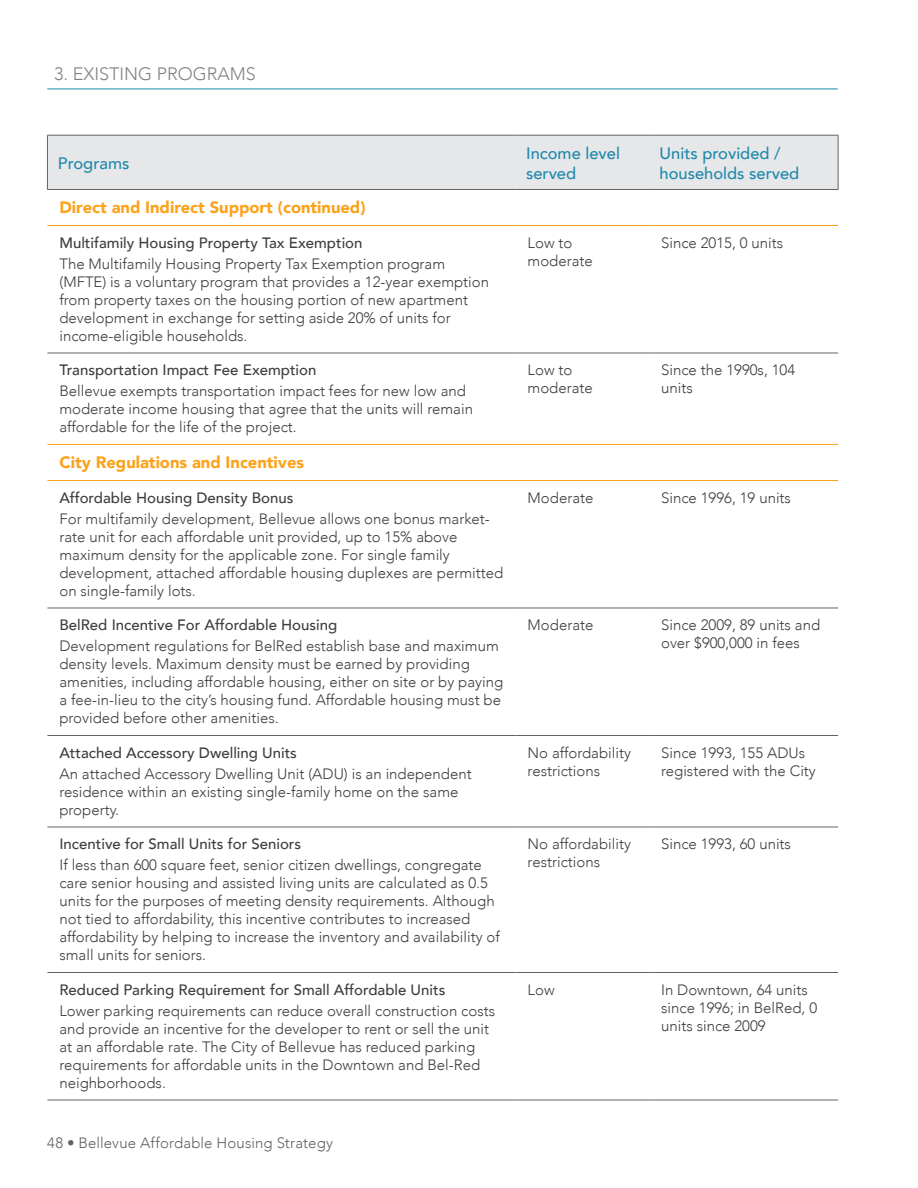
<style>
.page{position:relative;width:918px;height:1188px;background:#fff}
.page>*{position:absolute;margin:0;border:0;box-sizing:border-box;transform-origin:0 0}
.Header_Title{font:300 18px "Avenir";color:#808285}
.Table_SubTitle{font:900 16.5px "Avenir";color:#fca21b}
.Table_header_row{font:500 16.5px/19.8px "Avenir";color:#1f89ab}
.Table_text{font:300 15px/18px "Avenir";color:#3e3e3f}
.Table_subheading{font:500 15px "Avenir";color:#3e3e3f}
.t1{font:300 15px "Avenir";letter-spacing:.005em;color:#636366}
</style>
<div class="page">
<hr style="left:47px;top:89px;width:791px;height:1px;background:#1f89ab">
<div style="left:48px;top:136px;width:790px;height:53px;background:#e6e7e9"></div>
<hr style="left:47px;top:135px;width:469px;height:1px;background:#636366">
<hr style="left:47px;top:135px;width:1px;height:54px;background:#636366">
<hr style="left:516px;top:135px;width:133px;height:1px;background:#636366">
<hr style="left:649px;top:135px;width:189px;height:1px;background:#636366">
<hr style="left:838px;top:135px;width:1px;height:54px;background:#636366">
<hr style="left:47px;top:189px;width:469px;height:1px;background:#636366">
<hr style="left:516px;top:189px;width:133px;height:1px;background:#636366">
<hr style="left:649px;top:189px;width:189px;height:1px;background:#636366">
<hr style="left:47px;top:353px;width:469px;height:1px;background:#636366">
<hr style="left:516px;top:353px;width:133px;height:1px;background:#636366">
<hr style="left:649px;top:353px;width:189px;height:1px;background:#636366">
<hr style="left:47px;top:608px;width:469px;height:1px;background:#636366">
<hr style="left:516px;top:608px;width:133px;height:1px;background:#636366">
<hr style="left:649px;top:608px;width:189px;height:1px;background:#636366">
<hr style="left:47px;top:735px;width:469px;height:1px;background:#636366">
<hr style="left:516px;top:735px;width:133px;height:1px;background:#636366">
<hr style="left:649px;top:735px;width:189px;height:1px;background:#636366">
<hr style="left:47px;top:444px;width:469px;height:1px;background:#fca21b">
<hr style="left:516px;top:444px;width:133px;height:1px;background:#fca21b">
<hr style="left:649px;top:444px;width:189px;height:1px;background:#fca21b">
<hr style="left:47px;top:480px;width:469px;height:1px;background:#fca21b">
<hr style="left:516px;top:480px;width:133px;height:1px;background:#fca21b">
<hr style="left:649px;top:480px;width:189px;height:1px;background:#fca21b">
<hr style="left:47px;top:225px;width:469px;height:1px;background:#fca21b">
<hr style="left:516px;top:225px;width:133px;height:1px;background:#fca21b">
<hr style="left:649px;top:225px;width:189px;height:1px;background:#fca21b">
<hr style="left:47px;top:827px;width:469px;height:1px;background:#636366">
<hr style="left:516px;top:827px;width:133px;height:1px;background:#636366">
<hr style="left:649px;top:827px;width:189px;height:1px;background:#636366">
<hr style="left:47px;top:972px;width:469px;height:1px;background:#636366">
<hr style="left:516px;top:972px;width:133px;height:1px;background:#636366">
<hr style="left:649px;top:972px;width:189px;height:1px;background:#636366">
<hr style="left:47px;top:1100px;width:469px;height:1px;background:#636366">
<hr style="left:516px;top:1100px;width:133px;height:1px;background:#636366">
<hr style="left:649px;top:1100px;width:189px;height:1px;background:#636366">
<p class="Header_Title" style="left:54px;top:64px;width:203px">3. EXISTING PROGRAMS</p>
<p class="Table_header_row" style="left:58px;top:153px;width:73px">Programs</p>
<p class="Table_header_row" style="left:526px;top:143px;width:95px">Income level served</p>
<p class="Table_header_row" style="left:660px;top:143px;width:141px">Units provided / households served</p>
<p class="Table_SubTitle" style="left:59px;top:194px;width:308px">Direct and Indirect Support (continued)</p>
<p class="Table_subheading" style="left:59px;top:230px;width:305px">Multifamily Housing Property Tax Exemption</p>
<p class="Table_text" style="left:59px;top:255px;width:431px">The Multifamily Housing Property Tax Exemption program (MFTE) is a voluntary program that provides a 12-year exemption from property taxes on the housing portion of new apartment development in exchange for setting aside 20% of units for income-eligible households.</p>
<p class="Table_text" style="left:528px;top:234px;width:67px">Low to moderate</p>
<p class="Table_text" style="left:661px;top:234px;width:124px">Since 2015, 0 units</p>
<p class="Table_subheading" style="left:59px;top:357px;width:259px">Transportation Impact Fee Exemption</p>
<p class="Table_text" style="left:59px;top:382px;width:415px">Bellevue exempts transportation impact fees for new low and moderate income housing that agree that the units will remain affordable for the life of the project.</p>
<p class="Table_SubTitle" style="left:59px;top:449px;width:246px">City Regulations and Incentives</p>
<p class="Table_subheading" style="left:59px;top:485px;width:235px">Affordable Housing Density Bonus</p>
<p class="Table_text" style="left:59px;top:510px;width:445px">For multifamily development, Bellevue allows one bonus market&shy;rate unit for each affordable unit provided, up to 15% above maximum density for the applicable zone. For single family development, attached affordable housing duplexes are permitted on single-family lots.</p>
<p class="Table_subheading" style="left:59px;top:612px;width:279px">BelRed Incentive For Affordable Housing</p>
<p class="Table_text" style="left:59px;top:637px;width:445px">Development regulations for BelRed establish base and maximum density levels. Maximum density must be earned by providing amenities, including affordable housing, either on site or by paying a fee-in-lieu to the city’s housing fund. Affordable housing must be provided before other amenities.</p>
<p class="Table_subheading" style="left:59px;top:740px;width:239px">Attached Accessory Dwelling Units</p>
<p class="Table_text" style="left:59px;top:765px;width:414px">An attached Accessory Dwelling Unit (ADU) is an independent residence within an existing single-family home on the same property.</p>
<p class="Table_subheading" style="left:59px;top:831px;width:243px">Incentive for Small Units for Seniors</p>
<p class="Table_text" style="left:59px;top:856px;width:442px">If less than 600 square feet, senior citizen dwellings, congregate care senior housing and assisted living units are calculated as 0.5 units for the purposes of meeting density requirements. Although not tied to affordability, this incentive contributes to increased affordability by helping to increase the inventory and availability of small units for seniors.</p>
<p class="Table_subheading" style="left:59px;top:977px;width:387px">Reduced Parking Requirement for Small Affordable Units</p>
<p class="Table_text" style="left:59px;top:1002px;width:437px">Lower parking requirements can reduce overall construction costs and provide an incentive for the developer to rent or sell the unit at an affordable rate. The City of Bellevue has reduced parking requirements for affordable units in the Downtown and Bel-Red neighborhoods.</p>
<p class="t1" style="left:47px;top:1133px;width:287px">48 • Bellevue Affordable Housing Strategy</p>
<p class="Table_text" style="left:528px;top:361px;width:67px">Low to moderate</p>
<p class="Table_text" style="left:661px;top:361px;width:136px">Since the 1990s, 104 units</p>
<p class="Table_text" style="left:528px;top:489px;width:67px">Moderate</p>
<p class="Table_text" style="left:661px;top:489px;width:131px">Since 1996, 19 units</p>
<p class="Table_text" style="left:528px;top:616px;width:67px">Moderate</p>
<p class="Table_text" style="left:661px;top:616px;width:161px">Since 2009, 89 units and over $900,000 in fees</p>
<p class="Table_text" style="left:528px;top:744px;width:105px">No affordability restrictions</p>
<p class="Table_text" style="left:661px;top:744px;width:156px">Since 1993, 155 ADUs registered with the City</p>
<p class="Table_text" style="left:528px;top:835px;width:105px">No affordability restrictions</p>
<p class="Table_text" style="left:661px;top:835px;width:131px">Since 1993, 60 units</p>
<p class="Table_text" style="left:528px;top:981px;width:28px">Low</p>
<p class="Table_text" style="left:661px;top:981px;width:158px">In Downtown, 64 units since 1996; in BelRed, 0 units since 2009</p>
</div>
